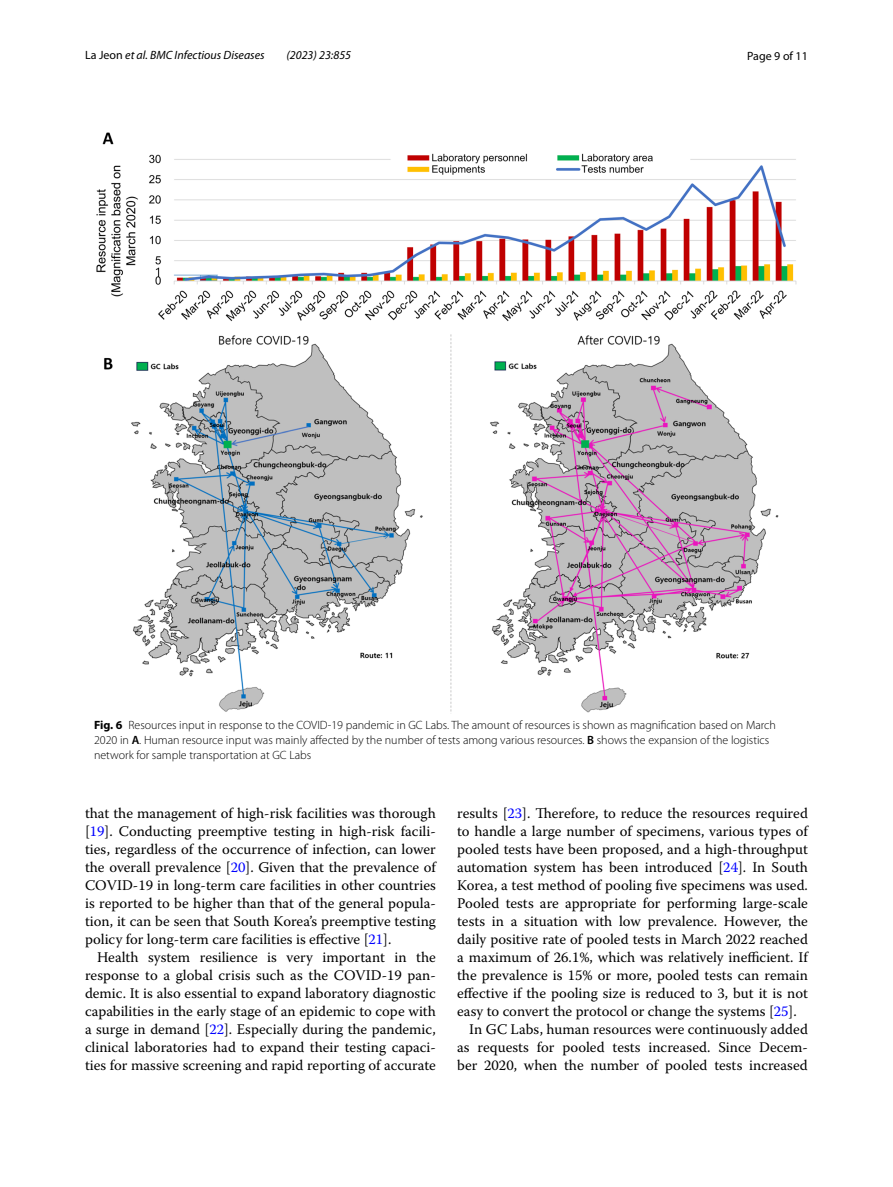
<style>
.page{position:relative;width:893px;height:1187px;background:#fff}
.page>*{position:absolute;margin:0;border:0;box-sizing:border-box;transform-origin:0 0}
.t1{font:14.7px/18px "Warnock Pro";color:#000;text-align:justify}
.t2{font:300 12px/15px "Myriad Pro";color:#000}
.t3{font:italic 12px "Myriad Pro";color:#000}
.t4{font:12px "Myriad Pro";color:#000}
.s1{font-style:normal}
.s2{font-weight:700}
.s3{font-weight:600}
.s4{color:#00f}
</style>
<div class="page">
<img style="left:96px;top:133px;width:701px;height:580px">
<p class="t3" style="left:85px;top:48px;width:181px"><span class="s1">La Jeon</span> et al. BMC Infectious Diseases</p>
<p class="t3" style="left:287px;top:48px;width:66px">(2023) 23:855</p>
<p class="t4" style="left:747px;top:48px;width:62px">Page 9 of 11</p>
<p class="t2" style="left:94px;top:717px;width:683px"><span class="s2">Fig. 6</span> Resources input in response to the COVID-19 pandemic in GC Labs. The amount of resources is shown as magnification based on March<br>2020 in <span class="s3">A</span>. Human resource input was mainly affected by the number of tests among various resources. <span class="s3">B</span> shows the expansion of the logistics network for sample transportation at GC Labs</p>
<p class="t1" style="left:85px;top:803px;width:352px">that the management of high-risk facilities was thorough [<span class="s4">19</span>]. Conducting preemptive testing in high-risk facili&shy;ties, regardless of the occurrence of infection, can lower the overall prevalence [<span class="s4">20</span>]. Given that the prevalence of COVID-19 in long-term care facilities in other countries is reported to be higher than that of the general popula&shy;tion, it can be seen that South Korea’s preemptive testing policy for long-term care facilities is effective [<span class="s4">21</span>].</p>
<p class="t1" style="left:85px;top:947px;width:352px;text-indent:12px">Health system resilience is very important in the response to a global crisis such as the COVID-19 pan&shy;demic. It is also essential to expand laboratory diagnostic capabilities in the early stage of an epidemic to cope with a surge in demand [<span class="s4">22</span>]. Especially during the pandemic, clinical laboratories had to expand their testing capaci&shy;ties for massive screening and rapid reporting of accurate</p>
<p class="t1" style="left:457px;top:803px;width:352px">results [<span class="s4">23</span>]. Therefore, to reduce the resources required</p>
<p class="t1" style="left:457px;top:821px;width:352px">to handle a large number of specimens, various types of</p>
<p class="t1" style="left:457px;top:839px;width:352px">pooled tests have been proposed, and a high-throughput</p>
<p class="t1" style="left:457px;top:857px;width:352px">automation system has been introduced [<span class="s4">24</span>]. In South</p>
<p class="t1" style="left:457px;top:875px;width:352px">Korea, a test method of pooling five specimens was used.</p>
<p class="t1" style="left:457px;top:893px;width:352px">Pooled tests are appropriate for performing large-scale</p>
<p class="t1" style="left:457px;top:911px;width:352px">tests in a situation with low prevalence. However, the</p>
<p class="t1" style="left:457px;top:929px;width:352px">daily positive rate of pooled tests in March 2022 reached</p>
<p class="t1" style="left:457px;top:947px;width:352px">a maximum of 26.1%, which was relatively inefficient. If</p>
<p class="t1" style="left:457px;top:965px;width:352px">the prevalence is 15% or more, pooled tests can remain</p>
<p class="t1" style="left:457px;top:983px;width:352px">effective if the pooling size is reduced to 3, but it is not</p>
<p class="t1" style="left:457px;top:1001px;width:341px">easy to convert the protocol or change the systems [<span class="s4">25</span>].</p>
<p class="t1" style="left:469px;top:1019px;width:340px">In GC Labs, human resources were continuously added</p>
<p class="t1" style="left:457px;top:1037px;width:352px">as requests for pooled tests increased. Since Decem-</p>
<p class="t1" style="left:457px;top:1055px;width:352px">ber 2020, when the number of pooled tests increased</p>
</div>
